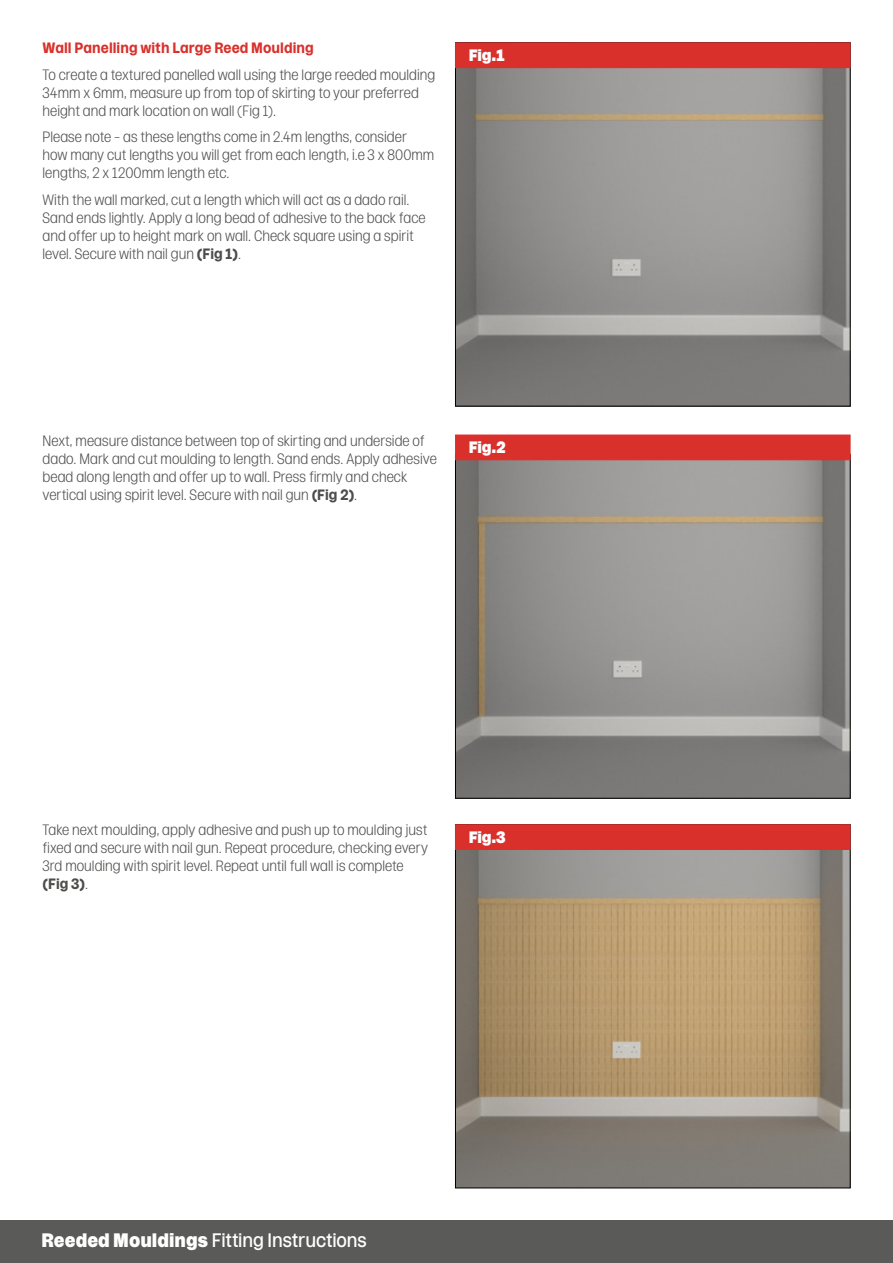
<style>
.page{position:relative;width:893px;height:1263px;background:#fff}
.page>*{position:absolute;margin:0;border:0;box-sizing:border-box;transform-origin:0 0}
.t1{font:19.5px "Rooster";letter-spacing:-.005em;color:#fff}
.t2{font:900 16.5px "Rooster";letter-spacing:-.02em;color:#fff}
.t3{font:300 15px/18px "Rooster";color:#4d4d4c}
.t4{font:700 15px "Rooster";letter-spacing:.005em;color:#d9302b}
.s1{font-weight:700}
.s2{font-weight:900}
</style>
<div class="page">
<img style="left:457px;top:68px;width:391px;height:336px">
<img style="left:457px;top:460px;width:391px;height:336px">
<img style="left:457px;top:850px;width:391px;height:336px">
<div style="left:455px;top:43px;width:395px;height:25px;background:#d9302b"></div>
<div style="left:455px;top:435px;width:395px;height:25px;background:#d9302b"></div>
<div style="left:455px;top:824px;width:395px;height:26px;background:#d9302b;border:1px solid #d9302b"></div>
<div style="left:0;top:1220px;width:893px;height:43px;background:#5a5a59"></div>
<p class="t4" style="left:43px;top:40px;width:273px">Wall Panelling with Large Reed Moulding</p>
<p class="t3" style="left:43px;top:65px;width:394px">To create a textured panelled wall using the large reeded moulding<br>34mm x 6mm, measure up from top of skirting to your preferred height and mark location on wall (Fig 1).</p>
<p class="t3" style="left:43px;top:128px;width:393px">Please note – as these lengths come in 2.4m lengths, consider how many cut lengths you will get from each length, i.e 3 x 800mm lengths, 2 x 1200mm length etc.</p>
<p class="t3" style="left:43px;top:190px;width:385px">With the wall marked, cut a length which will act as a dado rail.<br>Sand ends lightly. Apply a long bead of adhesive to the back face and offer up to height mark on wall. Check square using a spirit level. Secure with nail gun <span class="s1">(Fig 1)</span>.</p>
<p class="t2" style="left:469px;top:46px;width:37px">Fig.1</p>
<p class="t3" style="left:43px;top:432px;width:396px">Next, measure distance between top of skirting and underside of dado. Mark and cut moulding to length. Sand ends. Apply adhesive bead along length and offer up to wall. Press firmly and check vertical using spirit level. Secure with nail gun <span class="s1">(Fig 2)</span>.</p>
<p class="t2" style="left:469px;top:439px;width:38px">Fig.2</p>
<p class="t3" style="left:43px;top:821px;width:387px">Take next moulding, apply adhesive and push up to moulding just fixed and secure with nail gun. Repeat procedure, checking every 3rd moulding with spirit level. Repeat until full wall is complete <span class="s1">(Fig 3)</span>.</p>
<p class="t2" style="left:469px;top:828px;width:39px">Fig.3</p>
<h1 class="t1" style="left:41px;top:1230px;width:327px"><span class="s2">Reeded Mouldings</span> Fitting Instructions</h1>
</div>
